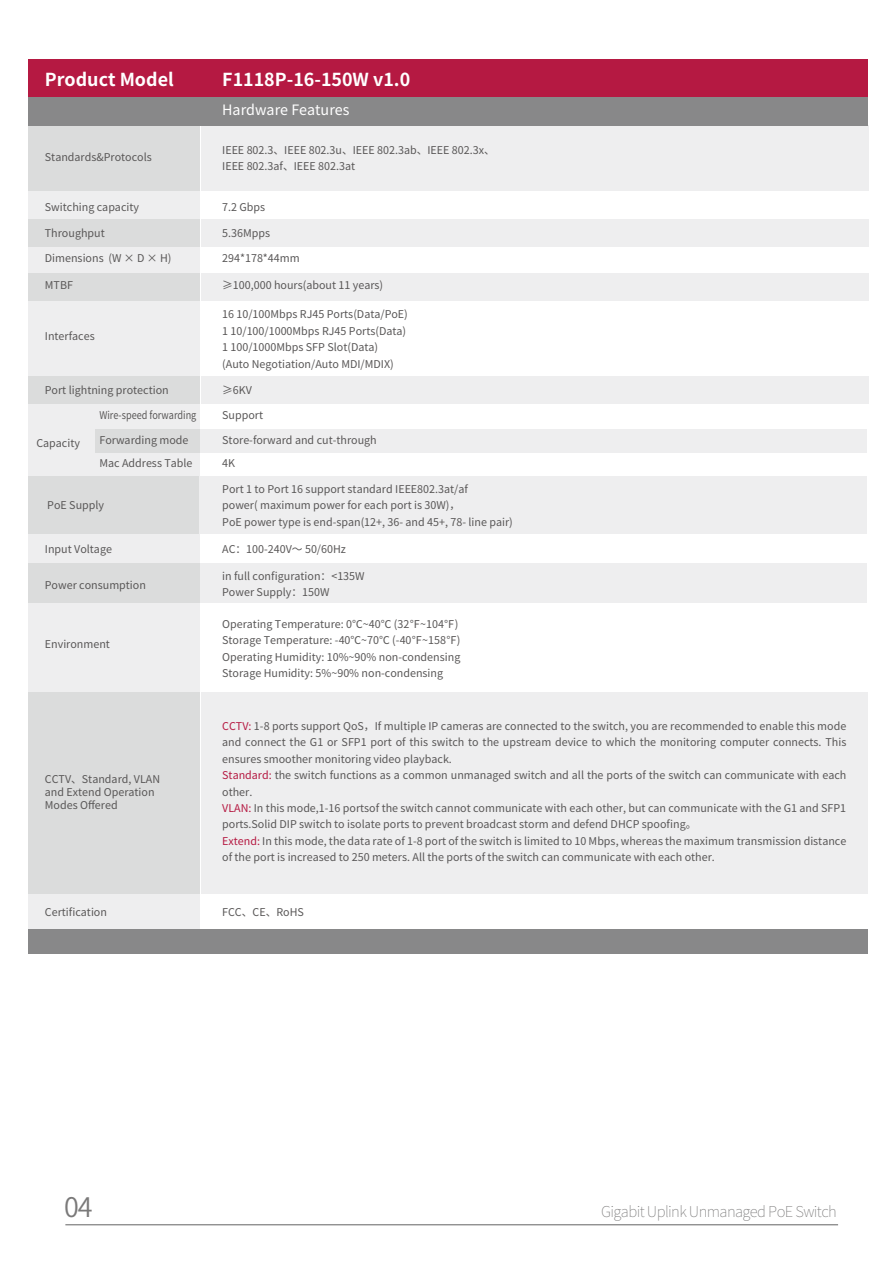
<style>
.page{position:relative;width:893px;height:1263px;background:#fff}
.page>*{position:absolute;margin:0;border:0;box-sizing:border-box;transform-origin:0 0}
.t1{font:27px "Source Han Sans CN";color:#7a7979}
.t2{font:700 17.85px "Source Han Sans CN";color:#fff}
.t3{font:200 15px "Source Han Sans CN";letter-spacing:-.04em;color:#7a7979}
.t4{font:14.25px "Source Han Sans CN";color:#fff}
.t5{font:10.8px/16.5px "Source Han Sans CN";color:#595757}
.t6{font:10.8px "Source Han Sans CN";color:#595757;scale:.85 1}
.s1{color:#b51942}
</style>
<div class="page">
<hr style="left:65px;top:1224px;width:773px;height:1px;background:#636363">
<div style="left:28px;top:106px;width:171px;height:847px;background:#eeeeef"></div>
<div style="left:28px;top:60px;width:840px;height:38px;background:#b51942"></div>
<div style="left:201px;top:126px;width:667px;height:65px;background:#eeeeef"></div>
<div style="left:201px;top:219px;width:667px;height:28px;background:#eeeeef"></div>
<div style="left:28px;top:126px;width:171px;height:65px;background:#dbdcdc"></div>
<div style="left:28px;top:219px;width:171px;height:28px;background:#dbdcdc"></div>
<div style="left:201px;top:273px;width:667px;height:28px;background:#eeeeef"></div>
<div style="left:28px;top:273px;width:171px;height:28px;background:#dbdcdc"></div>
<div style="left:201px;top:376px;width:667px;height:28px;background:#eeeeef"></div>
<div style="left:28px;top:376px;width:171px;height:28px;background:#dbdcdc"></div>
<div style="left:28px;top:97px;width:840px;height:28px;background:#888889"></div>
<div style="left:28px;top:563px;width:171px;height:40px;background:#dbdcdc"></div>
<div style="left:201px;top:692px;width:666px;height:202px;background:#eeeeef"></div>
<div style="left:28px;top:692px;width:171px;height:202px;background:#dbdcdc"></div>
<div style="left:28px;top:476px;width:171px;height:58px;background:#dbdcdc"></div>
<div style="left:95px;top:429px;width:105px;height:24px;background:#dbdcdc"></div>
<div style="left:201px;top:429px;width:666px;height:24px;background:#eeeeef"></div>
<div style="left:201px;top:476px;width:666px;height:58px;background:#eeeeef"></div>
<div style="left:201px;top:564px;width:666px;height:39px;background:#eeeeef"></div>
<div style="left:28px;top:929px;width:840px;height:24px;background:#888889"></div>
<h2 class="t2" style="left:45px;top:69px;width:130px">Product Model</h2>
<p class="t5" style="left:45px;top:149px;width:108px">Standards&amp;Protocols</p>
<p class="t5" style="left:45px;top:199px;width:96px">Switching capacity</p>
<p class="t5" style="left:45px;top:225px;width:61px">Throughput</p>
<h2 class="t2" style="left:222px;top:69px;width:190px">F1118P-16-150W v1.0</h2>
<h3 class="t4" style="left:222px;top:102px;width:129px">Hardware Features</h3>
<p class="t5" style="left:222px;top:142px;width:274px">IEEE 802.3、IEEE 802.3u、IEEE 802.3ab、IEEE 802.3x、<br>IEEE 802.3af、IEEE 802.3at</p>
<p class="t5" style="left:222px;top:199px;width:44px">7.2 Gbps</p>
<p class="t5" style="left:222px;top:225px;width:49px">5.36Mpps</p>
<p class="t5" style="left:45px;top:250px;width:128px">Dimensions (W × D × H)</p>
<p class="t5" style="left:222px;top:250px;width:79px">294*178*44mm</p>
<p class="t5" style="left:45px;top:277px;width:30px">MTBF</p>
<p class="t5" style="left:222px;top:277px;width:163px">≥100,000 hours(about 11 years)</p>
<p class="t5" style="left:45px;top:328px;width:51px">Interfaces</p>
<p class="t5" style="left:222px;top:306px;width:187px">16 10/100Mbps RJ45 Ports(Data/PoE)<br>1 10/100/1000Mbps RJ45 Ports(Data)<br>1 100/1000Mbps SFP Slot(Data) (Auto Negotiation/Auto MDI/MDIX)</p>
<p class="t5" style="left:45px;top:382px;width:125px">Port lightning protection</p>
<p class="t5" style="left:222px;top:382px;width:31px">≥6KV</p>
<p class="t6" style="left:99px;top:409px;width:116px">Wire-speed forwarding</p>
<p class="t5" style="left:99px;top:429px;width:95px;line-height:22.5px">Forwarding mode<br>Mac Address Table</p>
<p class="t5" style="left:222px;top:432px;width:156px">Store-forward and cut-through</p>
<p class="t5" style="left:222px;top:407px;width:42px">Support</p>
<p class="t5" style="left:36px;top:435px;width:45px">Capacity</p>
<p class="t5" style="left:222px;top:455px;width:14px">4K</p>
<p class="t5" style="left:222px;top:481px;width:292px">Port 1 to Port 16 support standard IEEE802.3at/af<br>power( maximum power for each port is 30W)，<br>PoE power type is end-span(12+, 36- and 45+, 78- line pair)</p>
<p class="t5" style="left:47px;top:497px;width:58px">PoE Supply</p>
<p class="t5" style="left:45px;top:541px;width:69px">Input Voltage</p>
<p class="t5" style="left:222px;top:541px;width:125px">AC：100-240V～ 50/60Hz</p>
<p class="t5" style="left:45px;top:577px;width:103px">Power consumption</p>
<p class="t5" style="left:45px;top:636px;width:67px">Environment</p>
<p class="t5" style="left:45px;top:773px;width:117px;line-height:12.9px">CCTV、Standard, VLAN and Extend Operation<br>Modes Offered</p>
<p class="t5" style="left:222px;top:568px;width:144px">in full configuration：&lt;135W<br>Power Supply：150W</p>
<p class="t5" style="left:222px;top:616px;width:240px">Operating Temperature: 0℃~40℃ (32℉~104℉)<br>Storage Temperature: -40℃~70℃ (-40℉~158℉)<br>Operating Humidity: 10%~90% non-condensing Storage Humidity: 5%~90% non-condensing</p>
<p class="t5" style="left:222px;top:718px;width:626px"><span class="s1">CCTV:</span> 1-8 ports support QoS，If multiple IP cameras are connected to the switch, you are recommended to enable this mode and connect the G1 or SFP1 port of this switch to the upstream device to which the monitoring computer connects. This ensures smoother monitoring video playback.<br><span class="s1">Standard:</span> the switch functions as a common unmanaged switch and all the ports of the switch can communicate with each other.<br><span class="s1">VLAN:</span> In this mode,1-16 portsof the switch cannot communicate with each other, but can communicate with the G1 and SFP1 ports.Solid DIP switch to isolate ports to prevent broadcast storm and defend DHCP spoofing。<br><span class="s1">Extend:</span> In this mode, the data rate of 1-8 port of the switch is limited to 10 Mbps, whereas the maximum transmission distance of the port is increased to 250 meters. All the ports of the switch can communicate with each other.</p>
<p class="t5" style="left:45px;top:904px;width:64px">Certification</p>
<p class="t5" style="left:222px;top:904px;width:83px">FCC、CE、RoHS</p>
<h1 class="t1" style="left:64px;top:1191px;width:30px">04</h1>
<h3 class="t3" style="left:601px;top:1203px;width:237px">Gigabit Uplink Unmanaged PoE Switch</h3>
</div>
